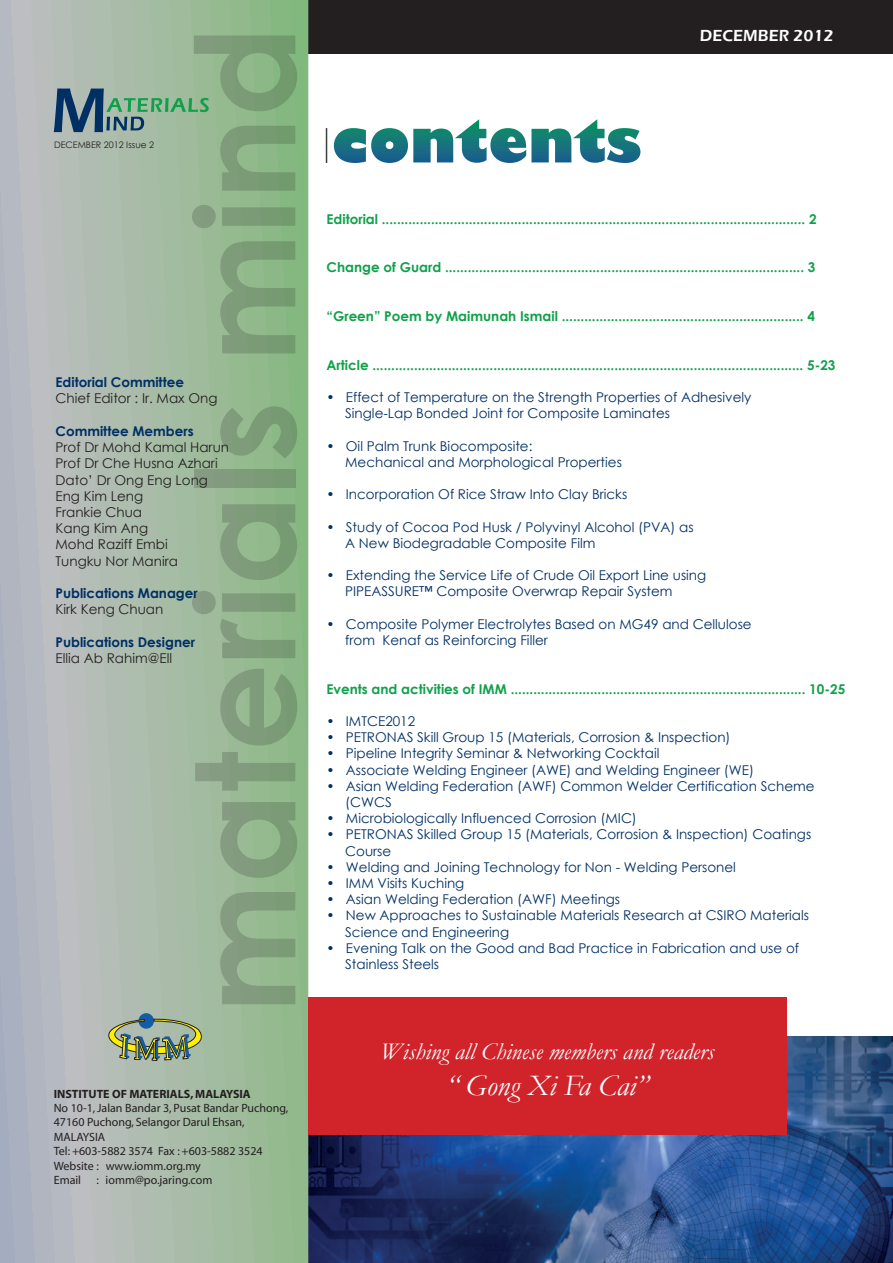
<style>
.page{position:relative;width:893px;height:1263px;background:#fff}
.page>*{position:absolute;margin:0;border:0;box-sizing:border-box;transform-origin:0 0}
.t1{font:italic 30px "Garamond";color:#fff}
.t2{font:italic 24px "Garamond";color:#fff}
.t3{font:600 16.5px "Eras ITC";color:#fff}
.t4{font:13.5px/16.2px "Century Gothic";color:#002f64}
.t5{font:700 13.5px "Century Gothic";color:#0fa14a}
.t6{font:13.5px/16.2px "Century Gothic";color:#231f20}
.t7{font:700 13.5px "Century Gothic";color:#002f64}
.t8{font:12px/14.4px "Myriad";color:#231f20}
.t9{font:700 12px "Myriad";color:#231f20}
.t10{font:9px "Century Gothic";color:#231f20}
</style>
<div class="page">
<div style="left:0;top:0;width:893px;height:54px;background:#231f20"></div>
<img style="left:308px;top:1037px;width:585px;height:226px">
<svg style="left:0;top:0;width:308px;height:1263px;background:#aabaac"></svg>
<svg style="left:220px;top:892px;width:75px;height:112px;background:#8aa885"></svg>
<svg style="left:220px;top:802px;width:77px;height:76px;background:#87a683"></svg>
<svg style="left:195px;top:752px;width:100px;height:39px;background:#8ba987"></svg>
<svg style="left:220px;top:669px;width:77px;height:76px;background:#86a682"></svg>
<svg style="left:192px;top:591px;width:103px;height:67px;background:#8baa87"></svg>
<svg style="left:220px;top:504px;width:77px;height:76px;background:#84a57f"></svg>
<div style="left:194px;top:469px;width:101px;height:19px;background:#7e9b7a"></div>
<svg style="left:220px;top:406px;width:77px;height:52px;background:#83a67f"></svg>
<svg style="left:220px;top:241px;width:75px;height:112px;background:#82a77e"></svg>
<svg style="left:192px;top:205px;width:103px;height:23px;background:#81a27c"></svg>
<svg style="left:54px;top:35px;width:243px;height:156px;background:#92af95"></svg>
<svg style="left:334px;top:119px;width:306px;height:44px"></svg>
<hr style="left:326px;top:128px;width:1px;height:35px;background:#3e3e3f">
<svg style="left:99px;top:1011px;width:115px;height:50px;background:#95a58b"></svg>
<div style="left:308px;top:997px;width:479px;height:138px;background:#d1232a"></div>
<p class="t3" style="left:700px;top:26px;width:135px">DECEMBER 2012</p>
<p class="t10" style="left:54px;top:138px;width:102px">DECEMBER 2012 Issue 2</p>
<p class="t7" style="left:56px;top:372px;width:130px">Editorial Committee</p>
<p class="t6" style="left:56px;top:390px;width:164px">Chief Editor : Ir. Max Ong</p>
<p class="t7" style="left:56px;top:421px;width:140px">Committee Members</p>
<p class="t6" style="left:56px;top:439px;width:175px">Prof Dr Mohd Kamal Harun<br>Prof Dr Che Husna Azhari<br>Dato’ Dr Ong Eng Long<br>Eng Kim Leng<br>Frankie Chua<br>Kang Kim Ang<br>Mohd Raziff Embi<br>Tungku Nor Manira</p>
<p class="t7" style="left:56px;top:583px;width:144px">Publications Manager</p>
<p class="t6" style="left:56px;top:601px;width:109px">Kirk Keng Chuan</p>
<p class="t7" style="left:56px;top:631px;width:141px">Publications Designer</p>
<p class="t6" style="left:56px;top:649px;width:118px">Ellia Ab Rahim@Ell</p>
<p class="t9" style="left:54px;top:1087px;width:199px">INSTITUTE OF MATERIALS, MALAYSIA</p>
<p class="t8" style="left:54px;top:1101px;width:236px">No 10-1, Jalan Bandar 3, Pusat Bandar Puchong,<br>47160 Puchong, Selangor Darul Ehsan,<br>MALAYSIA<br>Tel: +603-5882 3574 Fax : +603-5882 3524<br>Website : www.iomm.org.my<br>Email</p>
<p class="t8" style="left:96px;top:1173px;width:118px">: iomm@po.jaring.com</p>
<p class="t5" style="left:326px;top:209px;width:492px">Editorial ................................................................................................................ 2</p>
<p class="t5" style="left:326px;top:257px;width:490px">Change of Guard ............................................................................................... 3</p>
<p class="t5" style="left:326px;top:306px;width:490px">“Green” Poem by Maimunah Ismail ................................................................ 4</p>
<p class="t5" style="left:326px;top:354px;width:510px">Article .................................................................................................................. 5-23</p>
<p class="t4" style="left:345px;top:389px;width:408px;text-indent:-19px">• Effect of Temperature on the Strength Properties of Adhesively<br>Single-Lap Bonded Joint for Composite Laminates</p>
<p class="t4" style="left:345px;top:437px;width:278px;text-indent:-19px">• Oil Palm Trunk Biocomposite:<br>Mechanical and Morphological Properties</p>
<p class="t4" style="left:326px;top:486px;width:302px">• Incorporation Of Rice Straw Into Clay Bricks</p>
<p class="t4" style="left:345px;top:518px;width:350px;text-indent:-19px">• Study of Cocoa Pod Husk / Polyvinyl Alcohol (PVA) as<br>A New Biodegradable Composite Film</p>
<p class="t4" style="left:345px;top:567px;width:363px;text-indent:-19px">• Extending the Service Life of Crude Oil Export Line using<br>PIPEASSURE™ Composite Overwrap Repair System</p>
<p class="t4" style="left:345px;top:616px;width:408px;text-indent:-19px">• Composite Polymer Electrolytes Based on MG49 and Cellulose from Kenaf as Reinforcing Filler</p>
<p class="t5" style="left:326px;top:678px;width:520px">Events and activities of IMM .............................................................................. 10-25</p>
<p class="t4" style="left:326px;top:713px;width:90px">• IMTCE2012</p>
<p class="t4" style="left:326px;top:729px;width:406px">• PETRONAS Skill Group 15 (Materials, Corrosion &amp; Inspection)</p>
<p class="t4" style="left:326px;top:745px;width:334px">• Pipeline Integrity Seminar &amp; Networking Cocktail</p>
<p class="t4" style="left:326px;top:761px;width:429px">• Associate Welding Engineer (AWE) and Welding Engineer (WE)</p>
<p class="t4" style="left:345px;top:778px;width:471px;text-indent:-19px">• Asian Welding Federation (AWF) Common Welder Certification Scheme (CWCS</p>
<p class="t4" style="left:326px;top:810px;width:312px">• Microbiologically Influenced Corrosion (MIC)</p>
<p class="t4" style="left:345px;top:826px;width:467px;text-indent:-19px">• PETRONAS Skilled Group 15 (Materials, Corrosion &amp; Inspection) Coatings<br>Course</p>
<p class="t4" style="left:326px;top:859px;width:411px">• Welding and Joining Technology for Non - Welding Personel</p>
<p class="t4" style="left:326px;top:875px;width:139px">• IMM Visits Kuching</p>
<p class="t4" style="left:326px;top:891px;width:295px">• Asian Welding Federation (AWF) Meetings</p>
<p class="t4" style="left:345px;top:907px;width:465px;text-indent:-19px">• New Approaches to Sustainable Materials Research at CSIRO Materials<br>Science and Engineering</p>
<p class="t4" style="left:345px;top:940px;width:455px;text-indent:-19px">• Evening Talk on the Good and Bad Practice in Fabrication and use of<br>Stainless Steels</p>
<h2 class="t2" style="left:381px;top:1035px;width:335px">Wishing all Chinese members and readers</h2>
<h1 class="t1" style="left:445px;top:1065px;width:204px">“ Gong Xi Fa Cai”</h1>
</div>
